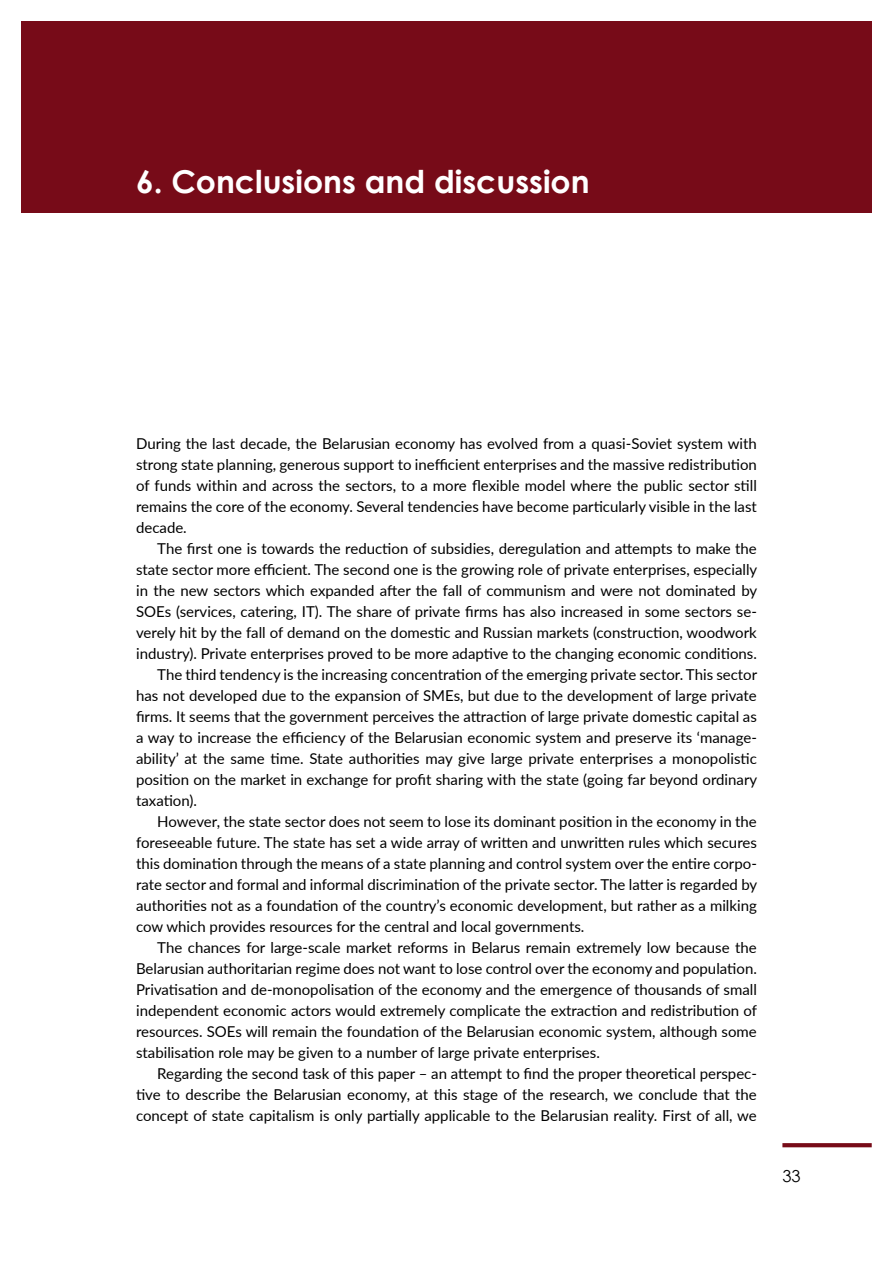
<style>
.page{position:relative;width:893px;height:1263px;background:#fff}
.page>*{position:absolute;margin:0;border:0;box-sizing:border-box;transform-origin:0 0}
.t1{font:700 31.5px "Century Gothic";color:#fff}
.t2{font:16.5px "Century Gothic";color:#000}
.t3{font:15px/21px "Lato";color:#000;text-align:justify}
</style>
<div class="page">
<svg style="left:782px;top:1143px;width:90px;height:4px"></svg>
<div style="left:21px;top:21px;width:851px;height:192px;background:#770b18"></div>
<h1 class="t1" style="left:136px;top:158px;width:455px">6. Conclusions and discussion</h1>
<p class="t3" style="left:136px;top:432px;width:622px">During the last decade, the Belarusian economy has evolved from a quasi-Soviet system with strong state planning, generous support to inefficient enterprises and the massive redistribution of funds within and across the sectors, to a more flexible model where the public sector still remains the core of the economy. Several tendencies have become particularly visible in the last decade.</p>
<p class="t3" style="left:157px;top:537px;width:601px">The first one is towards the reduction of subsidies, deregulation and attempts to make the</p>
<p class="t3" style="left:136px;top:558px;width:623px">state sector more efficient. The second one is the growing role of private enterprises, especially</p>
<p class="t3" style="left:136px;top:579px;width:623px">in the new sectors which expanded after the fall of communism and were not dominated by</p>
<p class="t3" style="left:136px;top:600px;width:622px">SOEs (services, catering, IT). The share of private firms has also increased in some sectors se-</p>
<p class="t3" style="left:136px;top:621px;width:622px">verely hit by the fall of demand on the domestic and Russian markets (construction, woodwork</p>
<p class="t3" style="left:136px;top:642px;width:622px">industry). Private enterprises proved to be more adaptive to the changing economic conditions.</p>
<p class="t3" style="left:157px;top:663px;width:601px">The third tendency is the increasing concentration of the emerging private sector. This sector</p>
<p class="t3" style="left:136px;top:684px;width:622px">has not developed due to the expansion of SMEs, but due to the development of large private</p>
<p class="t3" style="left:136px;top:705px;width:622px">firms. It seems that the government perceives the attraction of large private domestic capital as</p>
<p class="t3" style="left:136px;top:726px;width:622px">a way to increase the efficiency of the Belarusian economic system and preserve its ‘manage-</p>
<p class="t3" style="left:136px;top:747px;width:622px">ability’ at the same time. State authorities may give large private enterprises a monopolistic</p>
<p class="t3" style="left:136px;top:768px;width:623px">position on the market in exchange for profit sharing with the state (going far beyond ordinary</p>
<p class="t3" style="left:136px;top:789px;width:63px">taxation).</p>
<p class="t3" style="left:157px;top:810px;width:601px">However, the state sector does not seem to lose its dominant position in the economy in the</p>
<p class="t3" style="left:136px;top:831px;width:622px">foreseeable future. The state has set a wide array of written and unwritten rules which secures</p>
<p class="t3" style="left:136px;top:852px;width:622px">this domination through the means of a state planning and control system over the entire corpo-</p>
<p class="t3" style="left:136px;top:873px;width:623px">rate sector and formal and informal discrimination of the private sector. The latter is regarded by</p>
<p class="t3" style="left:136px;top:894px;width:622px">authorities not as a foundation of the country’s economic development, but rather as a milking</p>
<p class="t3" style="left:136px;top:915px;width:450px">cow which provides resources for the central and local governments.</p>
<p class="t3" style="left:157px;top:936px;width:601px">The chances for large-scale market reforms in Belarus remain extremely low because the</p>
<p class="t3" style="left:136px;top:957px;width:622px">Belarusian authoritarian regime does not want to lose control over the economy and population.</p>
<p class="t3" style="left:136px;top:978px;width:622px">Privatisation and de-monopolisation of the economy and the emergence of thousands of small</p>
<p class="t3" style="left:136px;top:999px;width:623px">independent economic actors would extremely complicate the extraction and redistribution of</p>
<p class="t3" style="left:136px;top:1020px;width:622px">resources. SOEs will remain the foundation of the Belarusian economic system, although some</p>
<p class="t3" style="left:136px;top:1041px;width:465px">stabilisation role may be given to a number of large private enterprises.</p>
<p class="t3" style="left:157px;top:1062px;width:601px">Regarding the second task of this paper – an attempt to find the proper theoretical perspec-</p>
<p class="t3" style="left:136px;top:1083px;width:622px">tive to describe the Belarusian economy, at this stage of the research, we conclude that the</p>
<p class="t3" style="left:136px;top:1104px;width:622px">concept of state capitalism is only partially applicable to the Belarusian reality. First of all, we</p>
<p class="t2" style="left:782px;top:1165px;width:20px">33</p>
</div>
